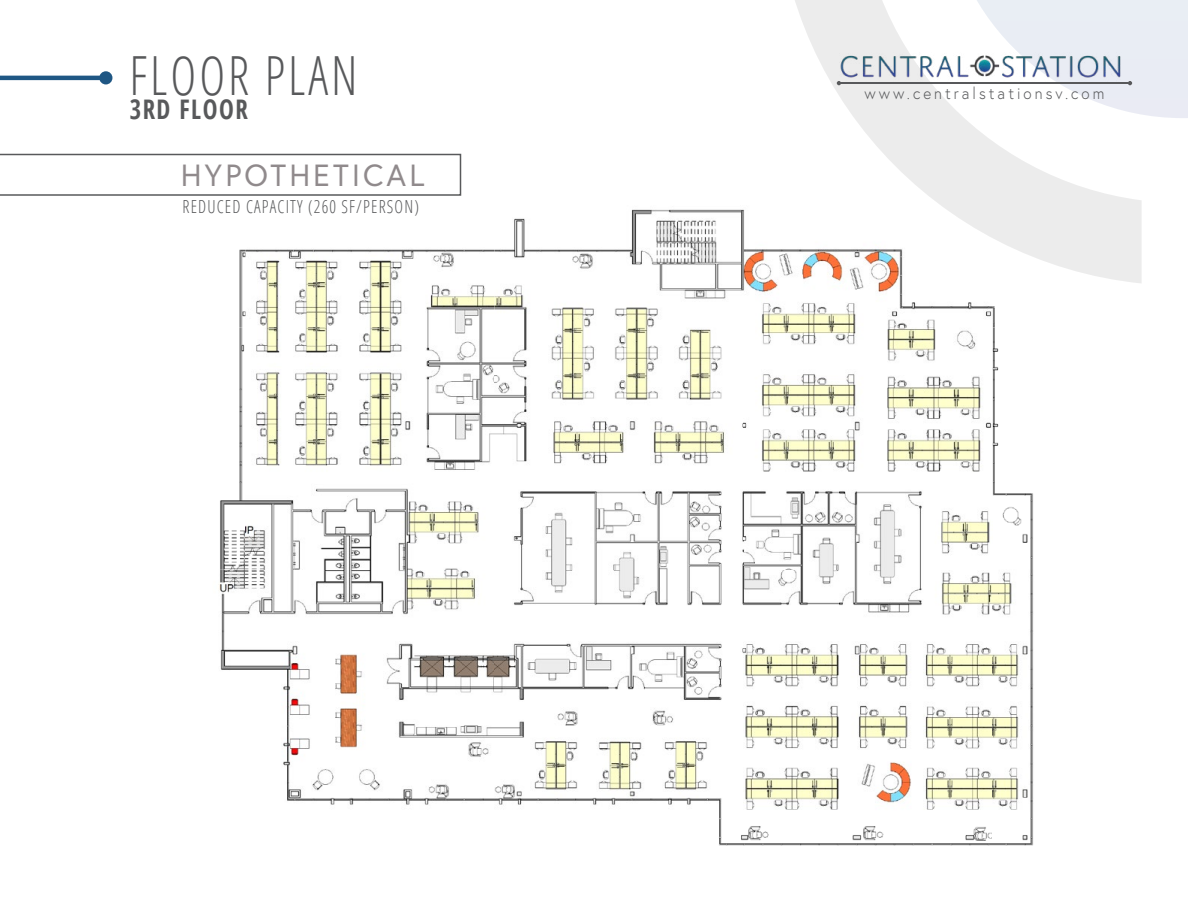
<style>
.page{position:relative;width:1188px;height:918px;background:#fff}
.page>*{position:absolute;margin:0;border:0;box-sizing:border-box;transform-origin:0 0}
.t1{font:300 54px "Open Sans Condensed";letter-spacing:.06em;color:#58595b;scale:.92 1}
.t2{font:30.6px "Europa";letter-spacing:.1em;color:#908a8c}
.t3{font:700 27px "Open Sans Condensed";letter-spacing:.06em;color:#58595b;scale:.92 1}
.t4{font:300 18px "Open Sans Condensed";letter-spacing:.07em;color:#58595b;scale:.92 1}
.t5{font:300 16.5px "Europa";letter-spacing:.2em;color:#58595b;scale:.92 1}
</style>
<div class="page">
<svg style="left:795px;top:0;width:347px;height:283px;fill:#ededed"></svg>
<img style="left:835px;top:46px;width:109px;height:39px">
<svg style="left:837px;top:81px;width:4px;height:4px"></svg>
<svg style="left:944px;top:0;width:244px;height:118px"></svg>
<hr style="left:840px;top:83px;width:288px;height:1px;background:#58595b">
<hr style="left:0;top:76px;width:106px;height:4px;background:#1f5784">
<div style="left:99px;top:71px;width:13px;height:13px;background:#1f5784;border-radius:50%"></div>
<svg style="left:461px;top:164px;width:623px;height:119px;fill:#ececec"></svg>
<img style="left:219px;top:569px;width:26px;height:101px">
<img style="left:220px;top:328px;width:25px;height:241px">
<img style="left:239px;top:249px;width:6px;height:79px">
<img style="left:245px;top:178px;width:250px;height:627px">
<img style="left:495px;top:174px;width:249px;height:672px">
<img style="left:744px;top:170px;width:249px;height:676px">
<img style="left:993px;top:328px;width:41px;height:518px">
<img style="left:993px;top:306px;width:2px;height:22px">
<svg style="left:0;top:154px;width:461px;height:42px"></svg>
<h1 class="t1" style="left:130px;top:39px;width:249px">FLOOR PLAN</h1>
<h3 class="t3" style="left:130px;top:91px;width:130px">3RD FLOOR</h3>
<h2 class="t2" style="left:181px;top:156px;width:245px">HYPOTHETICAL</h2>
<p class="t4" style="left:183px;top:194px;width:259px">REDUCED CAPACITY (260 SF/PERSON)</p>
<p class="t5" style="left:864px;top:83px;width:262px">www.centralstationsv.com</p>
</div>
